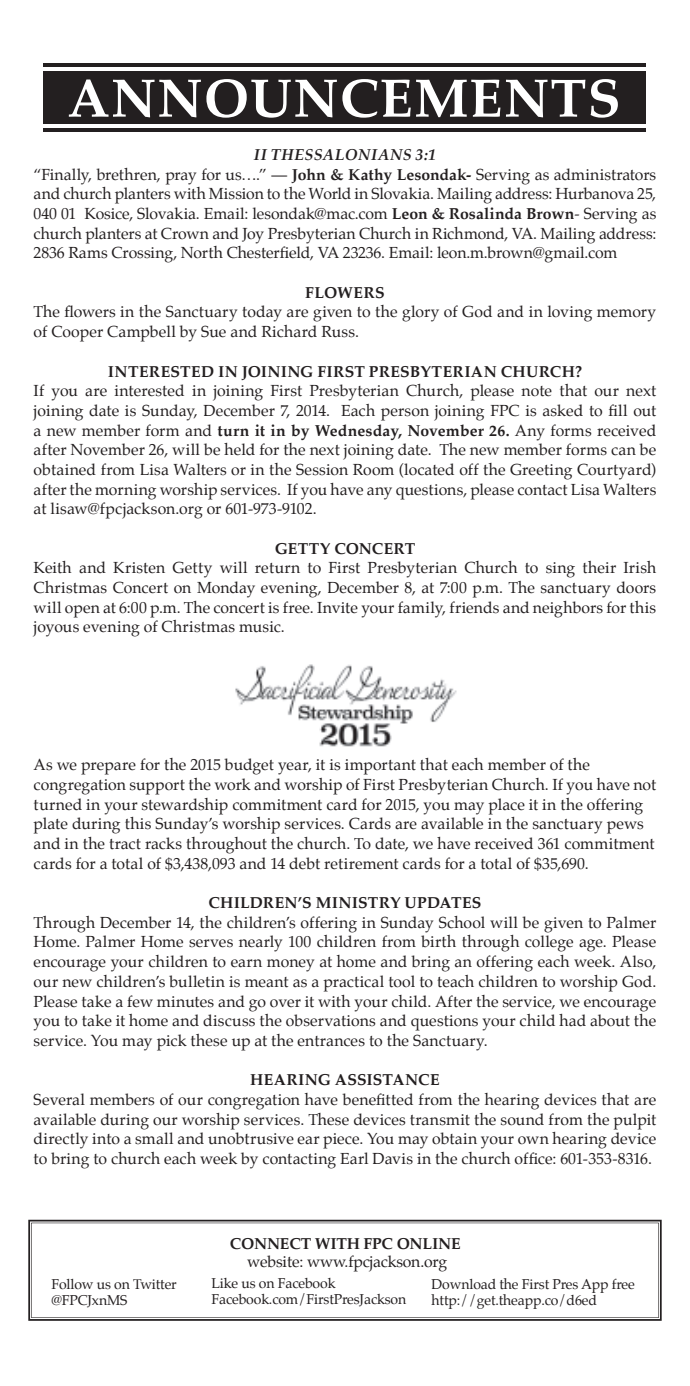
<style>
.page{position:relative;width:690px;height:1386px;background:#fff}
.page>*{position:absolute;margin:0;border:0;box-sizing:border-box;transform-origin:0 0}
.t1{font:700 54.25px "Palatino";letter-spacing:.02em;color:#fff}
.t2{font:15.75px/19.6px "Palatino";color:#231f20;text-align:justify}
.t3{font:700 15.75px "Palatino";letter-spacing:.015em;color:#231f20}
.t4{font:700 15.75px "Palatino";letter-spacing:-.01em;color:#231f20}
.t5{font:14px/15.8px "Palatino";letter-spacing:-.01em;color:#231f20}
.s1{font-weight:700;font-style:italic}
.s2{font-weight:700}
</style>
<div class="page">
<div style="left:43px;top:71px;width:602px;height:53px;background:#231f20"></div>
<hr style="left:43px;top:63px;width:602px;height:4px;background:#231f20">
<hr style="left:43px;top:129px;width:602px;height:3px;background:#231f20">
<svg style="left:28px;top:1220px;width:633px;height:101px"></svg>
<svg style="left:31px;top:1223px;width:627px;height:95px"></svg>
<img style="left:235px;top:664px;width:222px;height:83px">
<h1 class="t1" style="left:67px;top:52px;width:554px">ANNOUNCEMENTS</h1>
<p class="t2" style="left:34px;top:145px;width:623px;text-align:left;text-indent:220px"><span class="s1">II THESSALONIANS 3:1<br></span>“Finally, brethren, pray for us….” — <span class="s2">John &amp; Kathy Lesondak-</span> Serving as administrators and church planters with Mission to the World in Slovakia. Mailing address: Hurbanova 25, 040 01 Kosice, Slovakia. Email: lesondak@mac.com <span class="s2">Leon &amp; Rosalinda Brown</span>- Serving as church planters at Crown and Joy Presbyterian Church in Richmond, VA. Mailing address:<br>2836 Rams Crossing, North Chesterfield, VA 23236. Email: leon.m.brown@gmail.com</p>
<p class="t3" style="left:305px;top:279px;width:81px">FLOWERS</p>
<p class="t2" style="left:34px;top:302px;width:623px">The flowers in the Sanctuary today are given to the glory of God and in loving memory of Cooper Campbell by Sue and Richard Russ.</p>
<p class="t3" style="left:108px;top:358px;width:475px">INTERESTED IN JOINING FIRST PRESBYTERIAN CHURCH?</p>
<p class="t2" style="left:34px;top:381px;width:623px">If you are interested in joining First Presbyterian Church, please note that our next joining date is Sunday, December 7, 2014. Each person joining FPC is asked to fill out a new member form and <span class="s2">turn it in by Wednesday, November 26.</span> Any forms received after November 26, will be held for the next joining date. The new member forms can be obtained from Lisa Walters or in the Session Room (located off the Greeting Courtyard) after the morning worship services. If you have any questions, please contact Lisa Walters at lisaw@fpcjackson.org or 601-973-9102.</p>
<p class="t3" style="left:274px;top:535px;width:142px">GETTY CONCERT</p>
<p class="t2" style="left:34px;top:558px;width:623px">Keith and Kristen Getty will return to First Presbyterian Church to sing their Irish Christmas Concert on Monday evening, December 8, at 7:00 p.m. The sanctuary doors will open at 6:00 p.m. The concert is free. Invite your family, friends and neighbors for this joyous evening of Christmas music.</p>
<p class="t2" style="left:34px;top:755px;width:623px;text-align:left">As we prepare for the 2015 budget year, it is important that each member of the congregation support the work and worship of First Presbyterian Church. If you have not turned in your stewardship commitment card for 2015, you may place it in the offering plate during this Sunday’s worship services. Cards are available in the sanctuary pews and in the tract racks throughout the church. To date, we have received 361 commitment cards for a total of $3,438,093 and 14 debt retirement cards for a total of $35,690.</p>
<p class="t3" style="left:208px;top:889px;width:274px">CHILDREN’S MINISTRY UPDATES</p>
<p class="t2" style="left:34px;top:913px;width:623px">Through December 14, the children’s offering in Sunday School will be given to Palmer Home. Palmer Home serves nearly 100 children from birth through college age. Please encourage your children to earn money at home and bring an offering each week. Also, our new children’s bulletin is meant as a practical tool to teach children to worship God.<br>Please take a few minutes and go over it with your child. After the service, we encourage you to take it home and discuss the observations and questions your child had about the service. You may pick these up at the entrances to the Sanctuary.</p>
<p class="t3" style="left:250px;top:1066px;width:191px">HEARING ASSISTANCE</p>
<p class="t2" style="left:34px;top:1090px;width:623px">Several members of our congregation have benefitted from the hearing devices that are available during our worship services. These devices transmit the sound from the pulpit directly into a small and unobtrusive ear piece. You may obtain your own hearing device to bring to church each week by contacting Earl Davis in the church office: 601-353-8316.</p>
<p class="t4" style="left:230px;top:1230px;width:232px">CONNECT WITH FPC ONLINE</p>
<p class="t2" style="left:247px;top:1252px;width:201px">website: www.fpcjackson.org</p>
<p class="t5" style="left:51px;top:1277px;width:127px">Follow us on Twitter @FPCJxnMS</p>
<p class="t5" style="left:211px;top:1275px;width:196px">Like us on Facebook<br>Facebook.com/FirstPresJackson</p>
<p class="t5" style="left:431px;top:1277px;width:204px">Download the First Pres App free http://get.theapp.co/d6ed</p>
</div>
